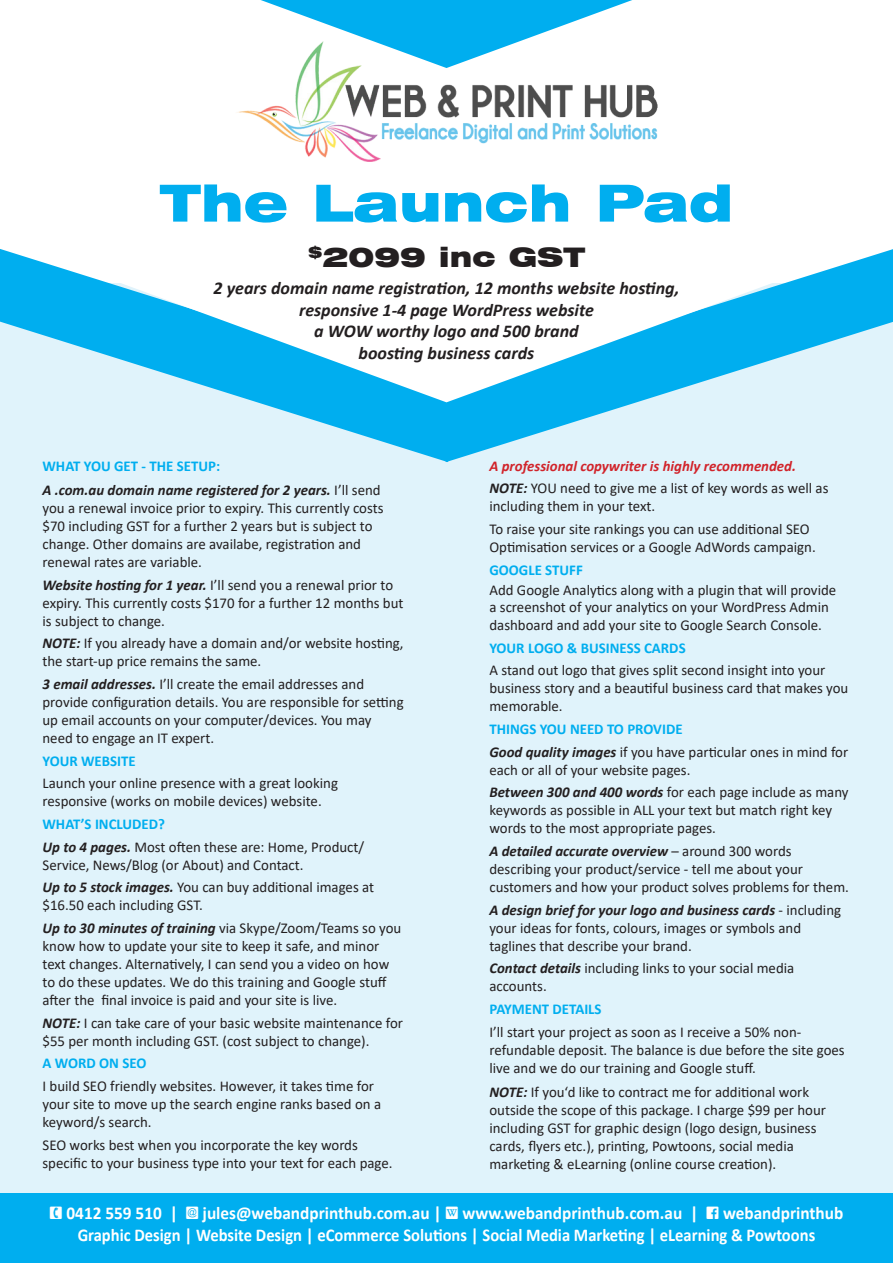
<style>
.page{position:relative;width:893px;height:1263px;background:#fff}
.page>*{position:absolute;margin:0;border:0;box-sizing:border-box;transform-origin:0 0}
.t1{font:900 expanded 51px "Swiss 721 BT";color:#00aeef}
.t2{font:900 expanded 27px "Swiss 721 BT";color:#231f20}
.t3{font:italic 700 18px/21.6px "Calibri";color:#231f20;text-align:center}
.t4{font:700 18px "Calibri";color:#fff;scale:.92 1}
.t5{font:700 18px "Calibri";color:#fff;scale:.96 1}
.t6{font:15px/18px "Calibri";color:#231f20}
.t7{font:700 15px "Calibri";color:#00aeef}
.t8{font:italic 700 15px "Calibri";color:#d1232a}
.s1{font-weight:700;font-style:italic}
.s2{font-family:"Social Icons Pro Set 1 Rounded";font-weight:400}
</style>
<div class="page">
<div style="left:0;top:283px;width:893px;height:923px;background:#e0f3fb"></div>
<div style="left:0;top:1194px;width:893px;height:69px;background:#00aeef"></div>
<svg style="left:475px;top:249px;width:418px;height:204px"></svg>
<svg style="left:0;top:249px;width:475px;height:213px"></svg>
<svg style="left:109px;top:279px;width:675px;height:123px;background:#92dcf8"></svg>
<svg style="left:261px;top:0;width:371px;height:42px"></svg>
<img style="left:237px;top:42px;width:421px;height:120px">
<p class="t1" style="left:160px;top:172px;width:575px">The Launch Pad</p>
<p class="t2" style="left:308px;top:241px;width:279px"><sup>$</sup>2099 inc GST</p>
<p class="t3" style="left:214px;top:277px;width:467px">2 years domain name registration, 12 months website hosting, responsive 1-4 page WordPress website</p>
<p class="t3" style="left:314px;top:320px;width:266px">a WOW worthy logo and 500 brand boosting business cards</p>
<p class="t7" style="left:43px;top:455px;width:179px">WHAT YOU GET - THE SETUP:</p>
<p class="t6" style="left:43px;top:480px;width:342px"><span class="s1">A .com.au domain name registered for 2 years.</span> I’ll send you a renewal invoice prior to expiry. This currently costs $70 including GST for a further 2 years but is subject to change. Other domains are availabe, registration and renewal rates are variable.</p>
<p class="t6" style="left:43px;top:575px;width:362px"><span class="s1">Website hosting for 1 year.</span> I’ll send you a renewal prior to expiry. This currently costs $170 for a further 12 months but is subject to change.</p>
<p class="t6" style="left:43px;top:634px;width:363px"><span class="s1">NOTE:</span> If you already have a domain and/or website hosting, the start-up price remains the same.</p>
<p class="t6" style="left:43px;top:675px;width:363px"><span class="s1">3 email addresses.</span> I’ll create the email addresses and provide configuration details. You are responsible for setting up email accounts on your computer/devices. You may need to engage an IT expert.</p>
<p class="t7" style="left:43px;top:750px;width:95px">YOUR WEBSITE</p>
<p class="t6" style="left:43px;top:774px;width:297px">Launch your online presence with a great looking responsive (works on mobile devices) website.</p>
<p class="t7" style="left:43px;top:813px;width:124px">WHAT’S INCLUDED?</p>
<p class="t6" style="left:43px;top:837px;width:323px"><span class="s1">Up to 4 pages.</span> Most often these are: Home, Product/<br>Service, News/Blog (or About) and Contact.</p>
<p class="t6" style="left:43px;top:878px;width:333px"><span class="s1">Up to 5 stock images.</span> You can buy additional images at $16.50 each including GST.</p>
<p class="t6" style="left:43px;top:919px;width:360px"><span class="s1">Up to 30 minutes of training</span> via Skype/Zoom/Teams so you know how to update your site to keep it safe, and minor text changes. Alternatively, I can send you a video on how to do these updates. We do this training and Google stuff after the final invoice is paid and your site is live.</p>
<p class="t6" style="left:43px;top:1013px;width:362px"><span class="s1">NOTE:</span> I can take care of your basic website maintenance for $55 per month including GST. (cost subject to change).</p>
<p class="t7" style="left:43px;top:1053px;width:105px">A WORD ON SEO</p>
<p class="t6" style="left:43px;top:1077px;width:340px">I build SEO friendly websites. However, it takes time for your site to move up the search engine ranks based on a keyword/s search.</p>
<p class="t6" style="left:43px;top:1135px;width:352px">SEO works best when you incorporate the key words specific to your business type into your text for each page.</p>
<p class="t8" style="left:489px;top:455px;width:308px">A professional copywriter is highly recommended.</p>
<p class="t6" style="left:489px;top:479px;width:341px"><span class="s1">NOTE:</span> YOU need to give me a list of key words as well as including them in your text.</p>
<p class="t6" style="left:489px;top:519px;width:328px">To raise your site rankings you can use additional SEO<br>Optimisation services or a Google AdWords campaign.</p>
<p class="t7" style="left:489px;top:559px;width:95px">GOOGLE STUFF</p>
<p class="t6" style="left:489px;top:581px;width:348px;line-height:17.4px">Add Google Analytics along with a plugin that will provide a screenshot of your analytics on your WordPress Admin dashboard and add your site to Google Search Console.</p>
<p class="t7" style="left:489px;top:637px;width:198px">YOUR LOGO &amp; BUSINESS CARDS</p>
<p class="t6" style="left:489px;top:661px;width:360px">A stand out logo that gives split second insight into your business story and a beautiful business card that makes you memorable.</p>
<p class="t7" style="left:489px;top:718px;width:195px">THINGS YOU NEED TO PROVIDE</p>
<p class="t6" style="left:489px;top:742px;width:360px"><span class="s1">Good quality images</span> if you have particular ones in mind for each or all of your website pages.</p>
<p class="t6" style="left:489px;top:783px;width:361px"><span class="s1">Between 300 and 400 words</span> for each page include as many keywords as possible in ALL your text but match right key words to the most appropriate pages.</p>
<p class="t6" style="left:489px;top:842px;width:361px"><span class="s1">A detailed accurate overview</span> – around 300 words describing your product/service - tell me about your customers and how your product solves problems for them.</p>
<p class="t6" style="left:489px;top:900px;width:353px"><span class="s1">A design brief for your logo and business cards</span> - including your ideas for fonts, colours, images or symbols and taglines that describe your brand.</p>
<p class="t6" style="left:489px;top:959px;width:306px"><span class="s1">Contact details</span> including links to your social media accounts.</p>
<p class="t7" style="left:489px;top:998px;width:114px">PAYMENT DETAILS</p>
<p class="t6" style="left:489px;top:1022px;width:357px">I’ll start your project as soon as I receive a 50% non&shy;refundable deposit. The balance is due before the site goes live and we do our training and Google stuff.</p>
<p class="t6" style="left:489px;top:1083px;width:338px"><span class="s1">NOTE:</span> If you‘d like to contract me for additional work outside the scope of this package. I charge $99 per hour including GST for graphic design (logo design, business cards, flyers etc.), printing, Powtoons, social media marketing &amp; eLearning (online course creation).</p>
<p class="t5" style="left:50px;top:1201px;width:828px"><span class="s2">1</span> 0412 559 510 | <span class="s2">8</span> jules@webandprinthub.com.au | <span class="s2">X</span> www.webandprinthub.com.au | <span class="s2">f</span> webandprinthub</p>
<p class="t4" style="left:78px;top:1222px;width:803px">Graphic Design | Website Design | eCommerce Solutions | Social Media Marketing | eLearning &amp; Powtoons</p>
</div>
